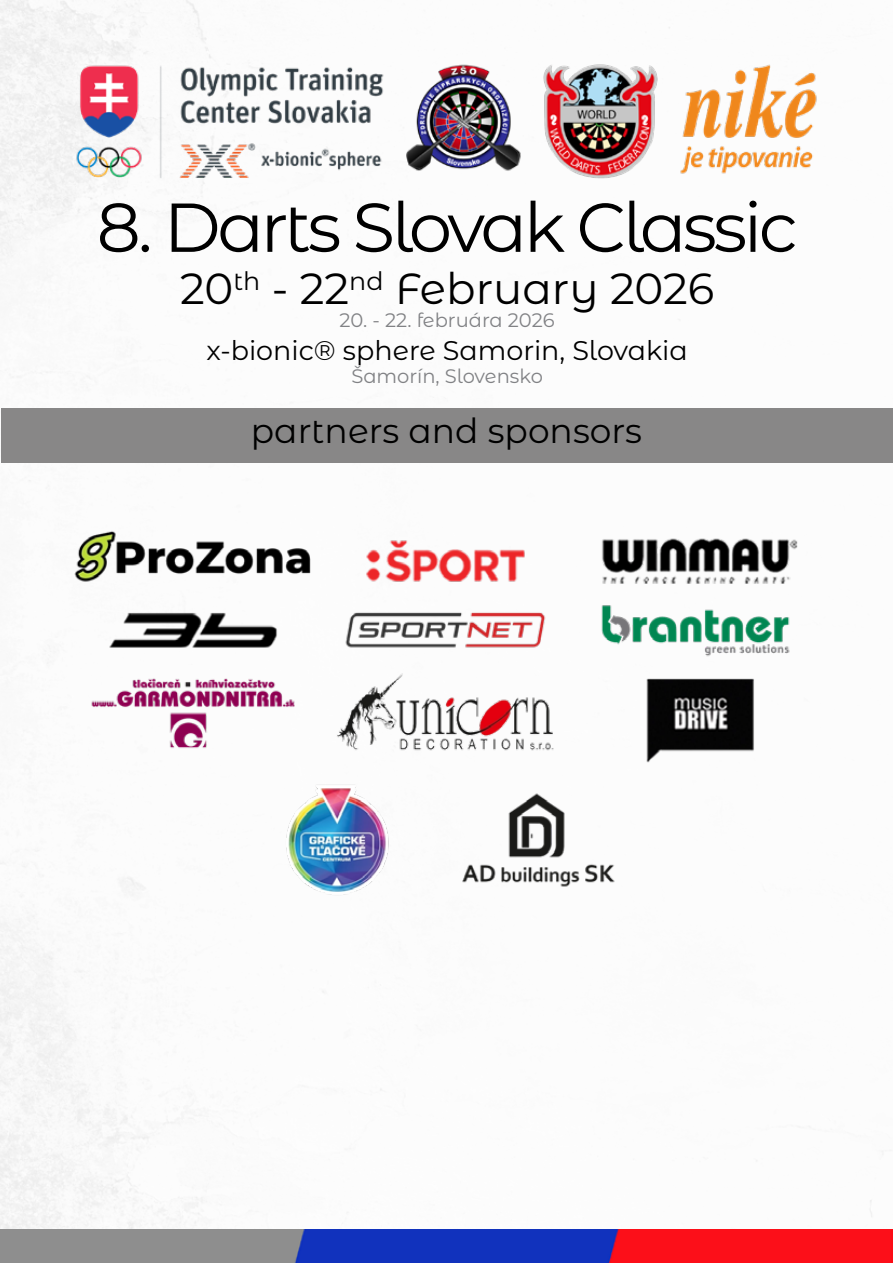
<style>
.page{position:relative;width:893px;height:1263px;background:#fff}
.page>*{position:absolute;margin:0;border:0;box-sizing:border-box;transform-origin:0 0}
.t1{font:69px "Montserrat Alternates";letter-spacing:-.05em;color:#000}
.t2{font:43.5px "Montserrat Alternates";color:#000}
.t3{font:34.5px "Montserrat Alternates";color:#000}
.t4{font:27px "Montserrat Alternates";color:#000}
.t5{font:19.5px "Montserrat Alternates";color:#818285}
</style>
<div class="page">
<img style="left:0;top:1229px;width:893px;height:34px">
<div style="left:1px;top:408px;width:891px;height:54px;background:#888787"></div>
<img style="left:55px;top:507px;width:784px;height:413px">
<img style="left:53px;top:45px;width:786px;height:148px">
<h1 class="t1" style="left:97px;top:180px;width:702px">8. Darts Slovak Classic</h1>
<h2 class="t2" style="left:180px;top:259px;width:536px">20<sup>th</sup> - 22<sup>nd</sup> February 2026</h2>
<p class="t5" style="left:340px;top:307px;width:217px">20. - 22. februára 2026</p>
<h3 class="t4" style="left:207px;top:332px;width:483px">x-bionic® sphere Samorin, Slovakia</h3>
<p class="t5" style="left:351px;top:363px;width:193px">Šamorín, Slovensko</p>
<h3 class="t3" style="left:251px;top:407px;width:393px">partners and sponsors</h3>
</div>
